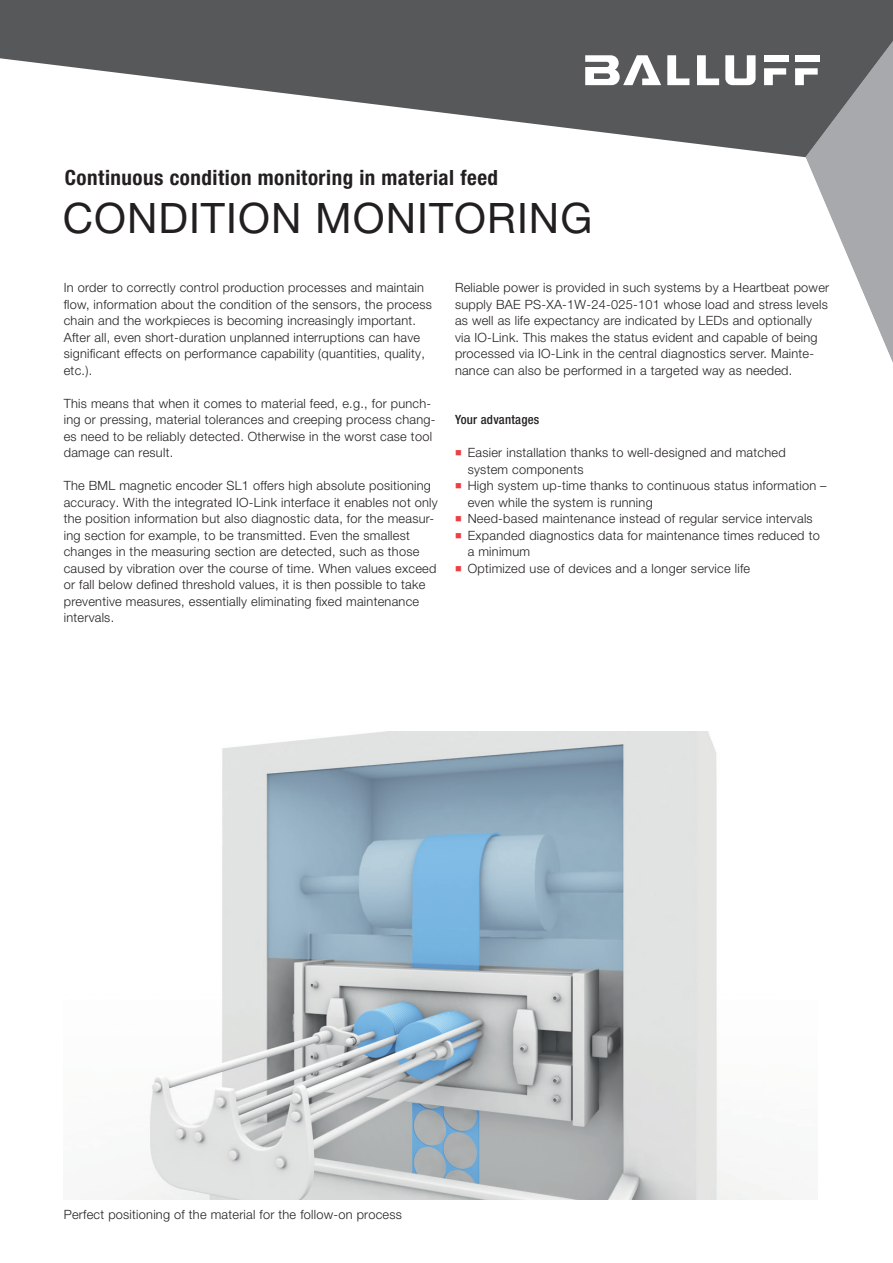
<style>
.page{position:relative;width:893px;height:1263px;background:#fff}
.page>*{position:absolute;margin:0;border:0;box-sizing:border-box;transform-origin:0 0}
.t1{font:42px "Helvetica Neue LT Pro";letter-spacing:.025em;color:#231f20}
.t2{font:700 condensed 21px "Helvetica Neue LT Pro";letter-spacing:.025em;color:#231f20}
.t3{font:300 12.75px/16.5px "Helvetica Neue LT Pro";letter-spacing:.02em;color:#231f20}
.t4{font:500 condensed 12.75px "Helvetica Neue LT Pro";letter-spacing:.02em;color:#231f20}
.s1{color:#ee3d44}
</style>
<div class="page">
<svg style="left:804px;top:157px;width:89px;height:206px"></svg>
<svg style="left:0;top:0;width:893px;height:157px;fill:#57585a"></svg>
<svg style="left:585px;top:55px;width:76px;height:30px"></svg>
<svg style="left:667px;top:55px;width:22px;height:30px"></svg>
<svg style="left:697px;top:55px;width:22px;height:30px"></svg>
<svg style="left:725px;top:55px;width:31px;height:30px"></svg>
<svg style="left:764px;top:68px;width:22px;height:17px"></svg>
<div style="left:764px;top:55px;width:24px;height:7px;background:#fff"></div>
<svg style="left:795px;top:68px;width:23px;height:17px"></svg>
<div style="left:795px;top:55px;width:24px;height:7px;background:#fff"></div>
<img style="left:113px;top:731px;width:689px;height:469px">
<h2 class="t2" style="left:65px;top:165px;width:435px">Continuous condition monitoring in material feed</h2>
<h1 class="t1" style="left:63px;top:192px;width:531px">CONDITION MONITORING</h1>
<p class="t3" style="left:64px;top:279px;width:370px">In order to correctly control production processes and maintain flow, information about the condition of the sensors, the process chain and the workpieces is becoming increasingly important.<br>After all, even short-duration unplanned interruptions can have significant effects on performance capability (quantities, quality, etc.).</p>
<p class="t3" style="left:64px;top:395px;width:373px">This means that when it comes to material feed, e.g., for punch&shy;ing or pressing, material tolerances and creeping process chang&shy;es need to be reliably detected. Otherwise in the worst case tool damage can result.</p>
<p class="t3" style="left:64px;top:477px;width:375px">The BML magnetic encoder SL1 offers high absolute positioning accuracy. With the integrated IO-Link interface it enables not only the position information but also diagnostic data, for the measur&shy;ing section for example, to be transmitted. Even the smallest changes in the measuring section are detected, such as those caused by vibration over the course of time. When values exceed or fall below defined threshold values, it is then possible to take preventive measures, essentially eliminating fixed maintenance intervals.</p>
<p class="t3" style="left:455px;top:279px;width:376px">Reliable power is provided in such systems by a Heartbeat power supply BAE PS-XA-1W-24-025-101 whose load and stress levels as well as life expectancy are indicated by LEDs and optionally via IO-Link. This makes the status evident and capable of being processed via IO-Link in the central diagnostics server. Mainte&shy;nance can also be performed in a targeted way as needed.</p>
<p class="t4" style="left:455px;top:412px;width:86px">Your advantages</p>
<p class="t3" style="left:468px;top:444px;width:319px;text-indent:-13px"><span class="s1">■</span> Easier installation thanks to well-designed and matched system components</p>
<p class="t3" style="left:468px;top:477px;width:360px;text-indent:-13px"><span class="s1">■</span> High system up-time thanks to continuous status information – even while the system is running</p>
<p class="t3" style="left:455px;top:510px;width:359px"><span class="s1">■</span> Need-based maintenance instead of regular service intervals</p>
<p class="t3" style="left:468px;top:527px;width:354px;text-indent:-13px"><span class="s1">■</span> Expanded diagnostics data for maintenance times reduced to a minimum</p>
<p class="t3" style="left:455px;top:560px;width:297px"><span class="s1">■</span> Optimized use of devices and a longer service life</p>
<p class="t3" style="left:64px;top:1206px;width:340px">Perfect positioning of the material for the follow-on process</p>
</div>
